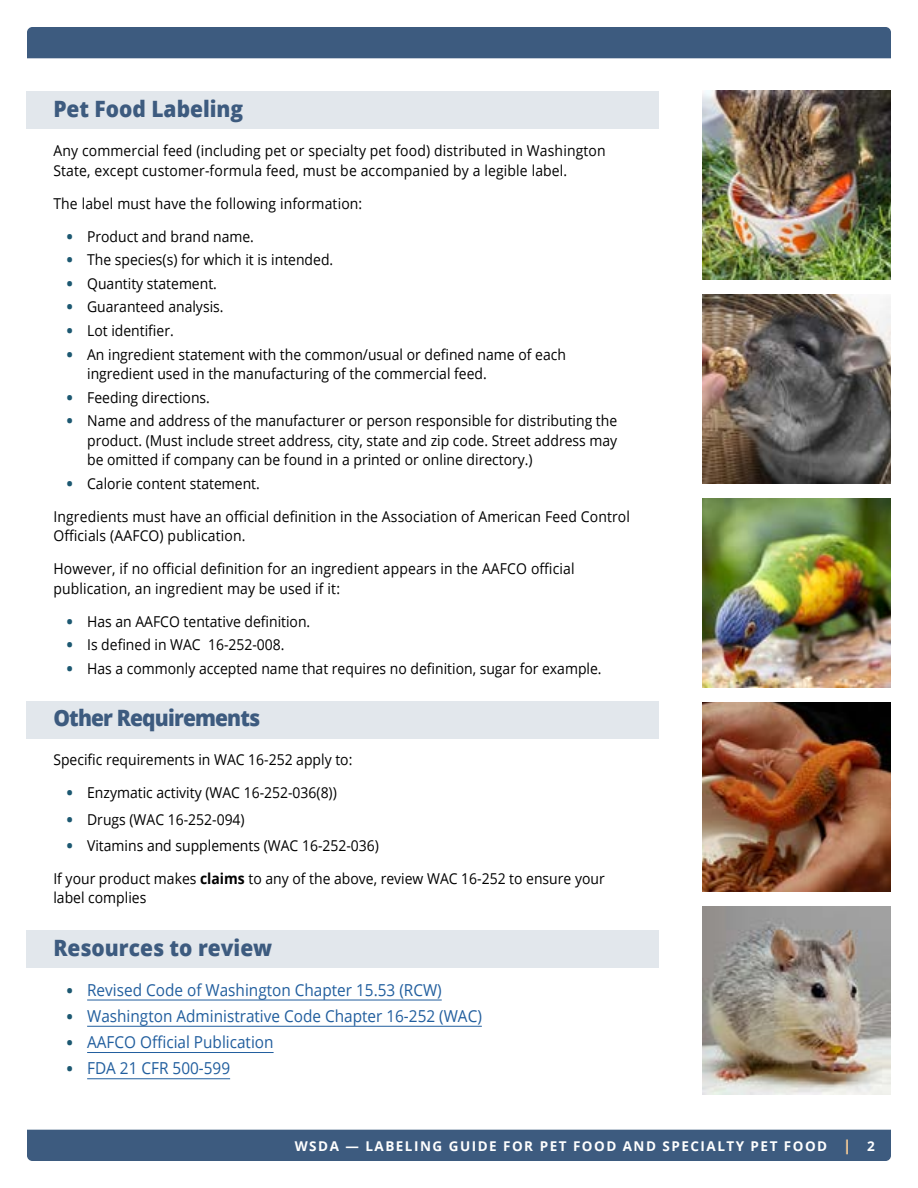
<style>
.page{position:relative;width:918px;height:1188px;background:#fff}
.page>*{position:absolute;margin:0;border:0;box-sizing:border-box;transform-origin:0 0}
.t1{font:800 22.5px "Open Sans";color:#3d5b7f;scale:.93 1}
.t2{font:800 22.5px "Open Sans";letter-spacing:-.04em;color:#3d5b7f;scale:.93 1}
.t3{font:16.5px "Open Sans";color:#215e9e;scale:.93 1}
.t4{font:15px/19.5px "Open Sans";color:#000;scale:.93 1}
.t5{font:700 13.5px "Open Sans";letter-spacing:.11em;color:#fff}
.s1{font-weight:800;color:#1c5871}
.s2{font-weight:700}
.s3{font-weight:800;font-size:15px;color:#1c5871}
.s4{font-weight:800;font-size:15px;color:#f6cc98}
</style>
<div class="page">
<div style="left:27px;top:1130px;width:864px;height:31px;background:#3d5b7f"></div>
<div style="left:27px;top:27px;width:864px;height:31px;background:#3d5b7f"></div>
<div style="left:26px;top:930px;width:633px;height:38px;background:#e2e7ec"></div>
<div style="left:26px;top:701px;width:633px;height:37px;background:#e2e7ec"></div>
<div style="left:26px;top:91px;width:633px;height:38px;background:#e2e7ec"></div>
<hr style="left:87px;top:1000px;width:355px;height:1px;background:#215e9e">
<hr style="left:87px;top:1026px;width:395px;height:1px;background:#215e9e">
<hr style="left:87px;top:1052px;width:187px;height:1px;background:#215e9e">
<hr style="left:87px;top:1078px;width:143px;height:1px;background:#215e9e">
<img style="left:702px;top:702px;width:189px;height:189px">
<img style="left:702px;top:498px;width:189px;height:189px">
<img style="left:702px;top:906px;width:189px;height:189px">
<img style="left:702px;top:294px;width:189px;height:189px">
<img style="left:702px;top:90px;width:189px;height:189px">
<h1 class="t1" style="left:53px;top:91px;width:206px">Pet Food Labeling</h1>
<p class="t4" style="left:53px;top:141px;width:595px">Any commercial feed (including pet or specialty pet food) distributed in Washington<br>State, except customer-formula feed, must be accompanied by a legible label.</p>
<p class="t4" style="left:53px;top:193px;width:334px">The label must have the following information:</p>
<p class="t4" style="left:67px;top:226px;width:203px"><span class="s1">•</span> Product and brand name.</p>
<p class="t4" style="left:67px;top:250px;width:288px"><span class="s1">•</span> The species(s) for which it is intended.</p>
<p class="t4" style="left:67px;top:273px;width:163px"><span class="s1">•</span> Quantity statement.</p>
<p class="t4" style="left:67px;top:297px;width:170px"><span class="s1">•</span> Guaranteed analysis.</p>
<p class="t4" style="left:67px;top:320px;width:116px"><span class="s1">•</span> Lot identifier.</p>
<p class="t4" style="left:87px;top:344px;width:516px;text-indent:-20px"><span class="s1">•</span> An ingredient statement with the common/usual or defined name of each ingredient used in the manufacturing of the commercial feed.</p>
<p class="t4" style="left:67px;top:387px;width:155px"><span class="s1">•</span> Feeding directions.</p>
<p class="t4" style="left:87px;top:411px;width:572px;text-align:justify;text-indent:-20px"><span class="s1">•</span> Name and address of the manufacturer or person responsible for distributing the product. (Must include street address, city, state and zip code. Street address may be omitted if company can be found in a printed or online directory.)</p>
<p class="t4" style="left:67px;top:473px;width:209px"><span class="s1">•</span> Calorie content statement.</p>
<p class="t4" style="left:53px;top:506px;width:622px">Ingredients must have an official definition in the Association of American Feed Control<br>Officials (AAFCO) publication.</p>
<p class="t4" style="left:53px;top:559px;width:562px">However, if no official definition for an ingredient appears in the AAFCO official publication, an ingredient may be used if it:</p>
<p class="t4" style="left:67px;top:611px;width:263px"><span class="s1">•</span> Has an AAFCO tentative definition.</p>
<p class="t4" style="left:67px;top:635px;width:236px"><span class="s1">•</span> Is defined in WAC 16-252-008.</p>
<p class="t4" style="left:67px;top:658px;width:576px"><span class="s1">•</span> Has a commonly accepted name that requires no definition, sugar for example.</p>
<h1 class="t2" style="left:53px;top:701px;width:224px">Other Requirements</h1>
<p class="t4" style="left:53px;top:750px;width:323px">Specific requirements in WAC 16-252 apply to:</p>
<p class="t4" style="left:67px;top:783px;width:292px"><span class="s1">•</span> Enzymatic activity (WAC 16-252-036(8))</p>
<p class="t4" style="left:67px;top:809px;width:193px"><span class="s1">•</span> Drugs (WAC 16-252-094)</p>
<p class="t4" style="left:67px;top:835px;width:337px"><span class="s1">•</span> Vitamins and supplements (WAC 16-252-036)</p>
<p class="t4" style="left:53px;top:868px;width:594px">If your product makes <span class="s2">claims</span> to any of the above, review WAC 16-252 to ensure your label complies</p>
<h1 class="t1" style="left:53px;top:930px;width:237px">Resources to review</h1>
<p class="t3" style="left:67px;top:978px;width:405px"><span class="s3">•</span> Revised Code of Washington Chapter 15.53 (RCW)</p>
<p class="t3" style="left:67px;top:1004px;width:448px"><span class="s3">•</span> Washington Administrative Code Chapter 16-252 (WAC)</p>
<p class="t3" style="left:67px;top:1031px;width:224px"><span class="s3">•</span> AAFCO Official Publication</p>
<p class="t3" style="left:67px;top:1057px;width:177px"><span class="s3">•</span> FDA 21 CFR 500-599</p>
<p class="t5" style="left:295px;top:1136px;width:582px">WSDA — LABELING GUIDE FOR PET FOOD AND SPECIALTY PET FOOD <span class="s4">|</span> 2</p>
</div>
